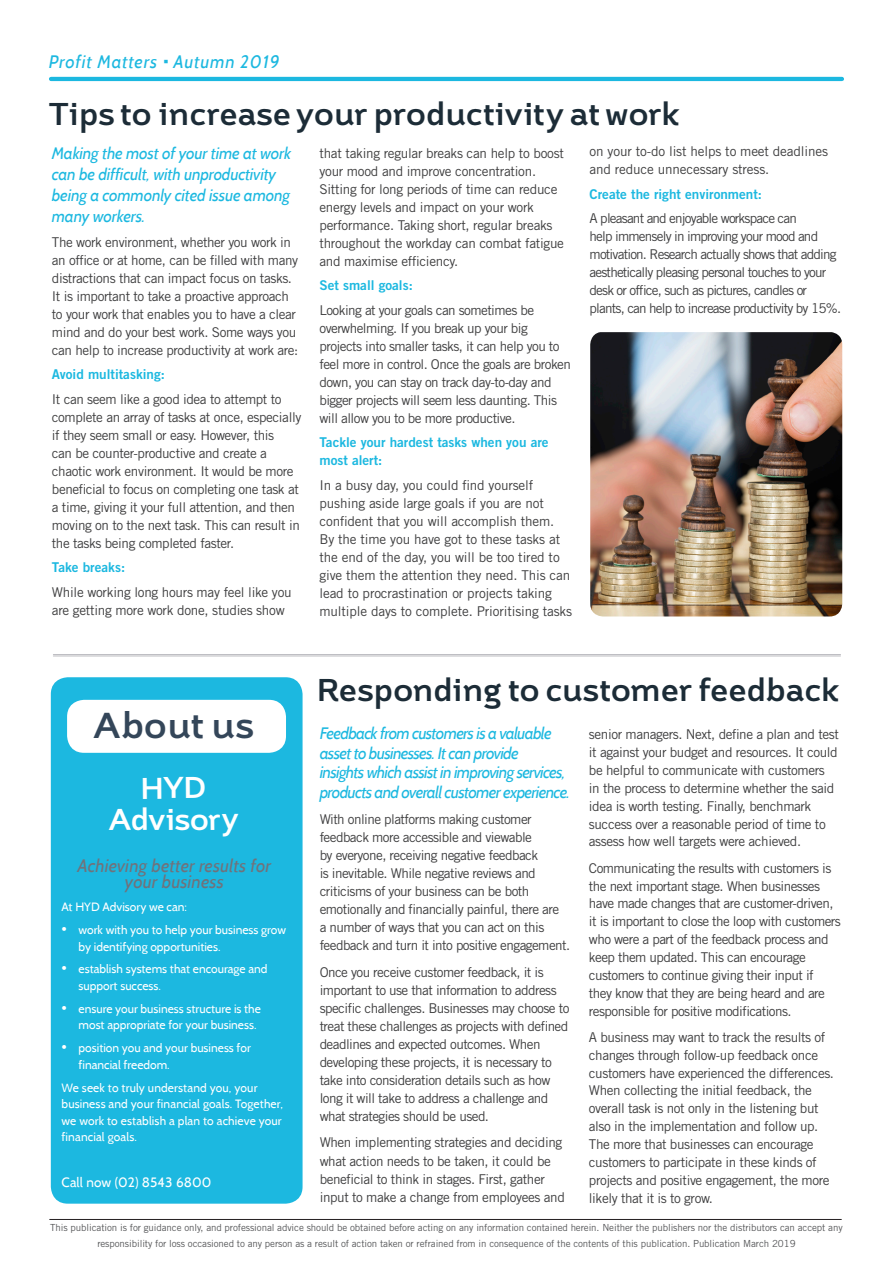
<style>
.page{position:relative;width:893px;height:1263px;background:#fff}
.page>*{position:absolute;margin:0;border:0;box-sizing:border-box;transform-origin:0 0}
.Title_-_Article{font:700 36px "Brisko Sans";letter-spacing:-.02em;color:#344659}
.t1{font:700 31.5px "Brisko Sans";letter-spacing:.01em;color:#1c2c37}
.t2{font:700 30px "Brisko Sans";letter-spacing:-.02em;color:#fff}
.t3{font:italic 18px/16.5px "Cabin";letter-spacing:.01em;color:#70727b;text-align:center}
.t4{font:italic 18px "Cabin";letter-spacing:.045em;color:#1cb8e0}
.Body_Text{font:italic 16.5px/19.5px "Cabin";letter-spacing:-.04em;color:#1cb8e0}
.Body_Text-2{font:italic 16.5px/21px "Cabin";letter-spacing:-.01em;color:#1cb8e0}
.t5{font:13.5px/18px "Trade Gothic LT Std";letter-spacing:-.03em;color:#3e3e3f}
.t6{font:13.5px/18px "Trade Gothic LT Std";letter-spacing:-.01em;color:#3e3e3f}
.t7{font:13.5px/18px "Trade Gothic LT Std";letter-spacing:-.06em;color:#3e3e3f}
.t8{font:13.5px/18.1px "Trade Gothic LT Std Bd 2";color:#1cb8e0}
.t9{font:13.5px "Cabin";letter-spacing:.01em;color:#fff}
.t10{font:12px/16.5px "Cabin";color:#fff}
.Body_Text-3{font:9.75px/15.9px "Trade Gothic LT Std";letter-spacing:-.01em;color:#57585a;text-align:center}
.s1{font-size:18px}
</style>
<div class="page">
<hr style="left:51px;top:77px;width:791px;height:4px;background:#1cb8e0">
<hr style="left:49px;top:1219px;width:793px;height:1px;background:#231f20">
<div style="left:51px;top:677px;width:252px;height:527px;background:#1cb8e0;border-radius:17px"></div>
<div style="left:67px;top:700px;width:219px;height:53px;background:#fff;border-radius:17px"></div>
<hr style="left:53px;top:656px;width:787px;height:1px;background:#bbbbc0">
<hr style="left:53px;top:654px;width:787px;height:1px;background:#bbbbc0">
<img style="left:590px;top:332px;width:252px;height:284px">
<p class="t4" style="left:49px;top:51px;width:232px">Profit Matters Autumn 2019</p>
<p class="t1" style="left:49px;top:94px;width:632px">Tips to increase your productivity at work</p>
<p class="Body_Text-2" style="left:52px;top:143px;width:241px">Making the most of your time at work can be difficult, with unproductivity being a commonly cited issue among many workers.</p>
<p class="t5" style="left:52px;top:233px;width:248px">The work environment, whether you work in an office or at home, can be filled with many distractions that can impact focus on tasks.<br>It is important to take a proactive approach to your work that enables you to have a clear mind and do your best work. Some ways you can help to increase productivity at work are:</p>
<p class="t8" style="left:52px;top:365px;width:114px">Avoid multitasking:</p>
<p class="t5" style="left:52px;top:390px;width:251px">It can seem like a good idea to attempt to complete an array of tasks at once, especially if they seem small or easy. However, this<br>can be counter-productive and create a chaotic work environment. It would be more beneficial to focus on completing one task at a time, giving it your full attention, and then moving on to the next task. This can result in the tasks being completed faster.</p>
<p class="t8" style="left:52px;top:558px;width:75px">Take breaks:</p>
<p class="t5" style="left:52px;top:583px;width:241px">While working long hours may feel like you are getting more work done, studies show</p>
<p class="t6" style="left:590px;top:142px;width:240px">on your to-do list helps to meet deadlines and reduce unnecessary stress.</p>
<p class="t8" style="left:590px;top:185px;width:174px">Create the right environment:</p>
<p class="t7" style="left:590px;top:209px;width:253px">A pleasant and enjoyable workspace can<br>help immensely in improving your mood and motivation. Research actually shows that adding aesthetically pleasing personal touches to your desk or office, such as pictures, candles or plants, can help to increase productivity by 15%.</p>
<p class="t5" style="left:319px;top:144px;width:246px">that taking regular breaks can help to boost your mood and improve concentration.<br>Sitting for long periods of time can reduce energy levels and impact on your work performance. Taking short, regular breaks throughout the workday can combat fatigue and maximise efficiency.</p>
<p class="t8" style="left:319px;top:276px;width:95px">Set small goals:</p>
<p class="t5" style="left:319px;top:301px;width:253px">Looking at your goals can sometimes be overwhelming. If you break up your big projects into smaller tasks, it can help you to feel more in control. Once the goals are broken down, you can stay on track day-to-day and bigger projects will seem less daunting. This will allow you to be more productive.</p>
<p class="t8" style="left:319px;top:433px;width:231px">Tackle your hardest tasks when you are most alert:</p>
<p class="t6" style="left:319px;top:476px;width:254px">In a busy day, you could find yourself pushing aside large goals if you are not confident that you will accomplish them.<br>By the time you have got to these tasks at the end of the day, you will be too tired to give them the attention they need. This can lead to procrastination or projects taking multiple days to complete. Prioritising tasks</p>
<p class="Title_-_Article" style="left:94px;top:702px;width:161px">About us</p>
<p class="t2" style="left:141px;top:769px;width:68px">HYD</p>
<p class="t2" style="left:109px;top:800px;width:131px">Advisory</p>
<p class="t3" style="left:78px;top:857px;width:195px">Achieving better results for your business</p>
<p class="t10" style="left:62px;top:899px;width:127px">At HYD Advisory we can:</p>
<p class="t10" style="left:79px;top:921px;width:209px;text-indent:-17px"><span class="s1">•</span> work with you to help your business grow by identifying opportunities.</p>
<p class="t10" style="left:79px;top:961px;width:190px;text-indent:-17px"><span class="s1">•</span> establish systems that encourage and support success.</p>
<p class="t10" style="left:79px;top:1000px;width:184px;text-indent:-17px"><span class="s1">•</span> ensure your business structure is the most appropriate for your business.</p>
<p class="t10" style="left:79px;top:1040px;width:174px;text-indent:-17px"><span class="s1">•</span> position you and your business for financial freedom.</p>
<p class="t10" style="left:62px;top:1079px;width:223px">We seek to truly understand you, your business and your financial goals. Together, we work to establish a plan to achieve your financial goals.</p>
<p class="t9" style="left:62px;top:1174px;width:152px">Call now (02) 8543 6800</p>
<p class="t1" style="left:317px;top:670px;width:523px">Responding to customer feedback</p>
<p class="Body_Text" style="left:320px;top:724px;width:252px">Feedback from customers is a valuable asset to businesses. It can provide<br>insights which assist in improving services, products and overall customer experience.</p>
<p class="t5" style="left:320px;top:810px;width:252px">With online platforms making customer feedback more accessible and viewable<br>by everyone, receiving negative feedback<br>is inevitable. While negative reviews and criticisms of your business can be both emotionally and financially painful, there are<br>a number of ways that you can act on this feedback and turn it into positive engagement.</p>
<p class="t5" style="left:320px;top:963px;width:251px">Once you receive customer feedback, it is important to use that information to address specific challenges. Businesses may choose to treat these challenges as projects with defined deadlines and expected outcomes. When developing these projects, it is necessary to take into consideration details such as how long it will take to address a challenge and what strategies should be used.</p>
<p class="t5" style="left:320px;top:1133px;width:247px">When implementing strategies and deciding what action needs to be taken, it could be beneficial to think in stages. First, gather input to make a change from employees and</p>
<p class="t5" style="left:589px;top:725px;width:251px">senior managers. Next, define a plan and test it against your budget and resources. It could be helpful to communicate with customers in the process to determine whether the said idea is worth testing. Finally, benchmark success over a reasonable period of time to assess how well targets were achieved.</p>
<p class="t5" style="left:589px;top:859px;width:253px">Communicating the results with customers is the next important stage. When businesses have made changes that are customer-driven, it is important to close the loop with customers who were a part of the feedback process and keep them updated. This can encourage customers to continue giving their input if<br>they know that they are being heard and are responsible for positive modifications.</p>
<p class="t5" style="left:589px;top:1028px;width:247px">A business may want to track the results of changes through follow-up feedback once customers have experienced the differences.<br>When collecting the initial feedback, the overall task is not only in the listening but also in the implementation and follow up.<br>The more that businesses can encourage customers to participate in these kinds of projects and positive engagement, the more likely that it is to grow.</p>
<p class="Body_Text-3" style="left:50px;top:1219px;width:794px">This publication is for guidance only, and professional advice should be obtained before acting on any information contained herein. Neither the publishers nor the distributors can accept any responsibility for loss occasioned to any person as a result of action taken or refrained from in consequence of the contents of this publication. Publication March 2019</p>
</div>
